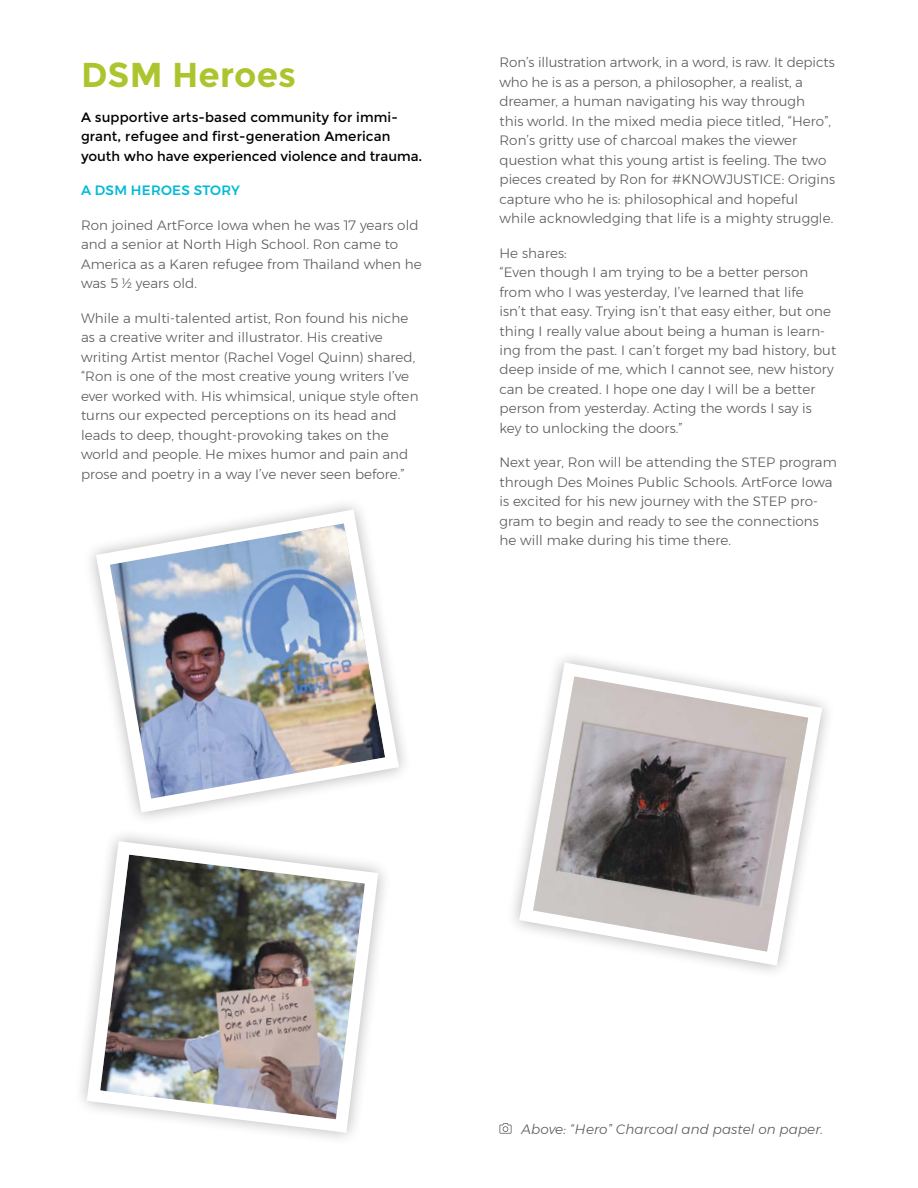
<style>
.page{position:relative;width:918px;height:1188px;background:#fff}
.page>*{position:absolute;margin:0;border:0;box-sizing:border-box;transform-origin:0 0}
.t1{font:700 34.5px "Montserrat";letter-spacing:.005em;color:#acc52e}
.t2{font:300 13.5px/19.5px "Montserrat";letter-spacing:.005em;color:#58595b}
.t3{font:13.5px/19.5px "Montserrat";letter-spacing:.005em;color:#000}
.t4{font:italic 300 13.5px "Montserrat";letter-spacing:.005em;color:#58595b}
.t5{font:500 13.5px "Montserrat";letter-spacing:.02em;color:#00bbd6}
</style>
<div class="page">
<img style="left:90px;top:504px;width:315px;height:315px">
<img style="left:81px;top:835px;width:304px;height:304px">
<svg style="left:513px;top:657px;width:315px;height:315px"></svg>
<svg style="left:500px;top:1123px;width:12px;height:11px"></svg>
<h1 class="t1" style="left:81px;top:55px;width:217px">DSM Heroes</h1>
<p class="t3" style="left:81px;top:108px;width:343px">A supportive arts-based community for immi&shy;grant, refugee and first-generation American youth who have experienced violence and trauma.</p>
<p class="t5" style="left:81px;top:180px;width:161px">A DSM HEROES STORY</p>
<p class="t2" style="left:81px;top:215px;width:342px">Ron joined ArtForce Iowa when he was 17 years old and a senior at North High School. Ron came to America as a Karen refugee from Thailand when he was 5 ½ years old.</p>
<p class="t2" style="left:81px;top:308px;width:339px">While a multi-talented artist, Ron found his niche as a creative writer and illustrator. His creative writing Artist mentor (Rachel Vogel Quinn) shared, “Ron is one of the most creative young writers I’ve ever worked with. His whimsical, unique style often turns our expected perceptions on its head and leads to deep, thought-provoking takes on the world and people. He mixes humor and pain and prose and poetry in a way I’ve never seen before.”</p>
<p class="t2" style="left:500px;top:52px;width:337px">Ron’s illustration artwork, in a word, is raw. It depicts who he is as a person, a philosopher, a realist, a dreamer, a human navigating his way through<br>this world. In the mixed media piece titled, “Hero”, Ron’s gritty use of charcoal makes the viewer question what this young artist is feeling. The two pieces created by Ron for #KNOWJUSTICE: Origins capture who he is: philosophical and hopeful while acknowledging that life is a mighty struggle.</p>
<p class="t2" style="left:500px;top:243px;width:338px">He shares:<br>“Even though I am trying to be a better person from who I was yesterday, I’ve learned that life<br>isn’t that easy. Trying isn’t that easy either, but one thing I really value about being a human is learn&shy;ing from the past. I can’t forget my bad history, but deep inside of me, which I cannot see, new history can be created. I hope one day I will be a better person from yesterday. Acting the words I say is key to unlocking the doors.”</p>
<p class="t2" style="left:500px;top:453px;width:339px">Next year, Ron will be attending the STEP program through Des Moines Public Schools. ArtForce Iowa is excited for his new journey with the STEP pro&shy;gram to begin and ready to see the connections he will make during his time there.</p>
<p class="t4" style="left:522px;top:1119px;width:303px">Above: “Hero” Charcoal and pastel on paper.</p>
</div>
